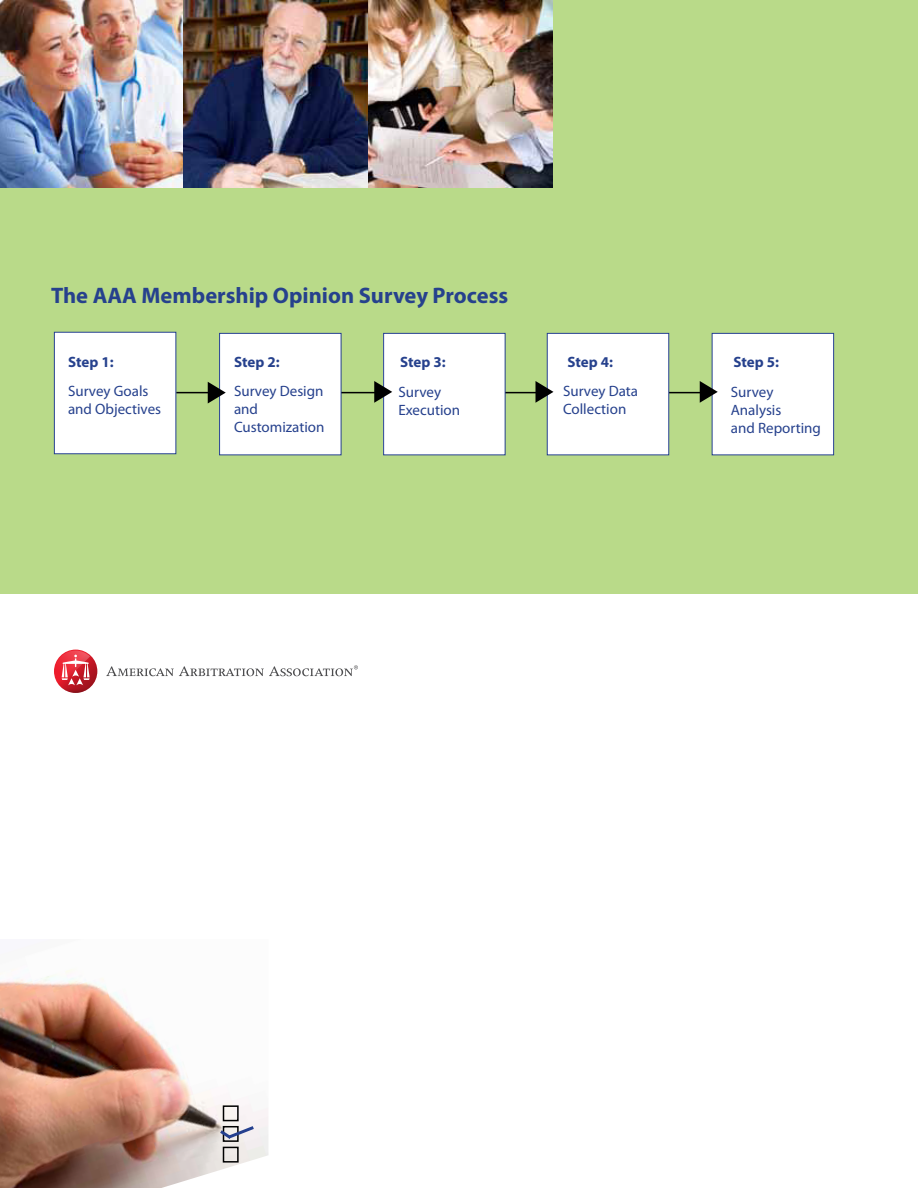
<style>
.page{position:relative;width:918px;height:1188px;background:#fff}
.page>*{position:absolute;margin:0;border:0;box-sizing:border-box;transform-origin:0 0}
.t1{font:700 22.5px "Myriad Pro";color:#26418d}
.t2{font:15px "Myriad Pro";color:#26418d}
.t3{font:700 15px "Myriad Pro";letter-spacing:-.005em;color:#26418d}
</style>
<div class="page">
<div style="left:0;top:0;width:917px;height:594px;background:#b9da89"></div>
<img style="left:0;top:969px;width:268px;height:219px">
<div style="left:223px;top:1105px;width:16px;height:16px;border:2px solid #000"></div>
<div style="left:223px;top:1147px;width:16px;height:16px;border:2px solid #000"></div>
<hr style="left:176px;top:392px;width:545px;height:1px;background:#000">
<div style="left:547px;top:333px;width:122px;height:122px;background:#fff"></div>
<div style="left:547px;top:333px;width:122px;height:122px;border:1px solid #25408f"></div>
<div style="left:712px;top:333px;width:122px;height:122px;background:#fff"></div>
<div style="left:712px;top:333px;width:122px;height:122px;border:1px solid #25408f"></div>
<div style="left:54px;top:332px;width:122px;height:122px;background:#fff"></div>
<div style="left:54px;top:332px;width:122px;height:122px;border:1px solid #25408f"></div>
<div style="left:384px;top:333px;width:121px;height:122px;background:#fff"></div>
<div style="left:383px;top:333px;width:123px;height:122px;border:1px solid #25408f"></div>
<div style="left:220px;top:333px;width:121px;height:122px;background:#fff"></div>
<div style="left:219px;top:333px;width:122px;height:122px;border:1px solid #25408f"></div>
<svg style="left:217px;top:1124px;width:40px;height:18px"></svg>
<img style="left:0;top:0;width:552px;height:188px">
<img style="left:184px;top:0;width:183px;height:188px">
<img style="left:368px;top:0;width:184px;height:187px">
<svg style="left:208px;top:382px;width:18px;height:22px"></svg>
<svg style="left:374px;top:381px;width:18px;height:22px"></svg>
<svg style="left:536px;top:381px;width:18px;height:22px"></svg>
<svg style="left:700px;top:381px;width:18px;height:22px"></svg>
<svg style="left:106px;top:665px;width:252px;height:11px"></svg>
<svg style="left:54px;top:650px;width:43px;height:43px"></svg>
<svg style="left:55px;top:651px;width:35px;height:42px"></svg>
<p class="t1" style="left:51px;top:280px;width:459px">The AAA Membership Opinion Survey Process</p>
<p class="t3" style="left:68px;top:352px;width:47px">Step 1:</p>
<p class="t2" style="left:68px;top:381px;width:82px">Survey Goals</p>
<p class="t2" style="left:68px;top:399px;width:95px">and Objectives</p>
<p class="t3" style="left:234px;top:352px;width:47px">Step 2:</p>
<p class="t3" style="left:400px;top:352px;width:47px">Step 3:</p>
<p class="t3" style="left:568px;top:352px;width:47px">Step 4:</p>
<p class="t3" style="left:734px;top:352px;width:47px">Step 5:</p>
<p class="t2" style="left:234px;top:381px;width:91px">Survey Design</p>
<p class="t2" style="left:234px;top:399px;width:26px">and</p>
<p class="t2" style="left:234px;top:417px;width:92px">Customization</p>
<p class="t2" style="left:399px;top:383px;width:44px">Survey</p>
<p class="t2" style="left:399px;top:401px;width:63px">Execution</p>
<p class="t2" style="left:563px;top:381px;width:77px">Survey Data</p>
<p class="t2" style="left:563px;top:399px;width:65px">Collection</p>
<p class="t2" style="left:731px;top:383px;width:44px">Survey</p>
<p class="t2" style="left:731px;top:401px;width:52px">Analysis</p>
<p class="t2" style="left:731px;top:419px;width:92px">and Reporting</p>
</div>
